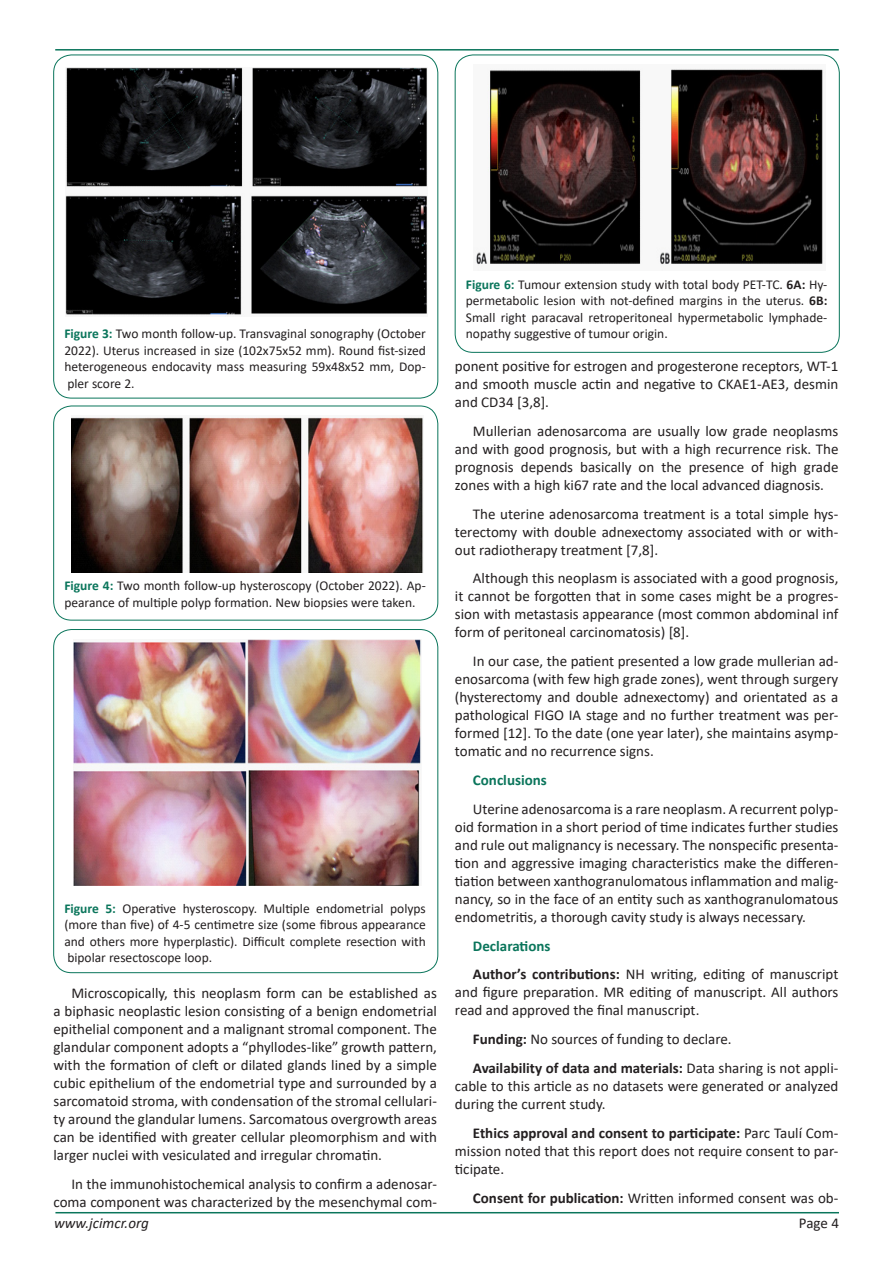
<style>
.page{position:relative;width:893px;height:1263px;background:#fff}
.page>*{position:absolute;margin:0;border:0;box-sizing:border-box;transform-origin:0 0}
.t1{font:15px/18px "Calibri";color:#231f20;text-align:justify}
.t2{font:700 15px "Calibri";color:#0a755b}
.t3{font:italic 15px "Calibri";color:#231f20}
.t4{font:13.5px/16.5px "Calibri";color:#231f20;text-align:justify}
.s1{font-weight:700;color:#0a755b}
.s2{font-weight:700}
</style>
<div class="page">
<hr style="left:55px;top:1212px;width:784px;height:1px;background:#0a755b">
<hr style="left:55px;top:49px;width:784px;height:2px;background:#0a755b">
<div style="left:53px;top:55px;width:385px;height:343px;border:1px solid #0a755b;border-radius:18px"></div>
<img style="left:66px;top:67px;width:362px;height:250px">
<div style="left:53px;top:406px;width:385px;height:214px;border:1px solid #0a755b;border-radius:18px"></div>
<img style="left:71px;top:417px;width:353px;height:155px">
<div style="left:53px;top:629px;width:385px;height:344px;border:1px solid #0a755b;border-radius:18px"></div>
<img style="left:74px;top:639px;width:347px;height:247px">
<div style="left:455px;top:55px;width:384px;height:298px;border:1px solid #0a755b;border-radius:18px"></div>
<img style="left:476px;top:69px;width:347px;height:197px">
<p class="t4" style="left:64px;top:325px;width:363px"><span class="s1">Figure 3:</span> Two month follow-up. Transvaginal sonography (October 2022). Uterus increased in size (102x75x52 mm). Round fist-sized heterogeneous endocavity mass measuring 59x48x52 mm, Dop&shy;pler score 2.</p>
<p class="t4" style="left:64px;top:577px;width:363px"><span class="s1">Figure 4:</span> Two month follow-up hysteroscopy (October 2022). Ap&shy;pearance of multiple polyp formation. New biopsies were taken.</p>
<p class="t4" style="left:64px;top:900px;width:363px"><span class="s1">Figure 5:</span> Operative hysteroscopy. Multiple endometrial polyps (more than five) of 4-5 centimetre size (some fibrous appearance and others more hyperplastic). Difficult complete resection with bipolar resectoscope loop.</p>
<p class="t1" style="left:53px;top:984px;width:385px;text-indent:18px">Microscopically, this neoplasm form can be established as a biphasic neoplastic lesion consisting of a benign endometrial epithelial component and a malignant stromal component. The glandular component adopts a “phyllodes-like” growth pattern, with the formation of cleft or dilated glands lined by a simple cubic epithelium of the endometrial type and surrounded by a sarcomatoid stroma, with condensation of the stromal cellulari&shy;ty around the glandular lumens. Sarcomatous overgrowth areas can be identified with greater cellular pleomorphism and with larger nuclei with vesiculated and irregular chromatin.</p>
<p class="t1" style="left:53px;top:1175px;width:385px;text-align:right">In the immunohistochemical analysis to confirm a adenosar&shy;coma component was characterized by the mesenchymal com-</p>
<p class="t4" style="left:466px;top:276px;width:363px"><span class="s1">Figure 6:</span> Tumour extension study with total body PET-TC. <span class="s2">6A:</span> Hy&shy;permetabolic lesion with not-defined margins in the uterus. <span class="s2">6B:<br></span>Small right paracaval retroperitoneal hypermetabolic lymphade&shy;nopathy suggestive of tumour origin.</p>
<p class="t1" style="left:455px;top:357px;width:385px">ponent positive for estrogen and progesterone receptors, WT-1 and smooth muscle actin and negative to CKAE1-AE3, desmin and CD34 [3,8].</p>
<p class="t1" style="left:455px;top:421px;width:385px;text-indent:18px">Mullerian adenosarcoma are usually low grade neoplasms and with good prognosis, but with a high recurrence risk. The prognosis depends basically on the presence of high grade zones with a high ki67 rate and the local advanced diagnosis.</p>
<p class="t1" style="left:455px;top:504px;width:385px;text-indent:18px">The uterine adenosarcoma treatment is a total simple hys&shy;terectomy with double adnexectomy associated with or with&shy;out radiotherapy treatment [7,8].</p>
<p class="t1" style="left:455px;top:569px;width:385px;text-indent:18px">Although this neoplasm is associated with a good prognosis, it cannot be forgotten that in some cases might be a progres&shy;sion with metastasis appearance (most common abdominal inf form of peritoneal carcinomatosis) [8].</p>
<p class="t1" style="left:455px;top:652px;width:385px;text-indent:18px">In our case, the patient presented a low grade mullerian ad&shy;enosarcoma (with few high grade zones), went through surgery (hysterectomy and double adnexectomy) and orientated as a pathological FIGO IA stage and no further treatment was per&shy;formed [12]. To the date (one year later), she maintains asymp&shy;tomatic and no recurrence signs.</p>
<p class="t2" style="left:473px;top:769px;width:75px">Conclusions</p>
<p class="t1" style="left:455px;top:799px;width:385px;text-indent:18px">Uterine adenosarcoma is a rare neoplasm. A recurrent polyp&shy;oid formation in a short period of time indicates further studies and rule out malignancy is necessary. The nonspecific presenta&shy;tion and aggressive imaging characteristics make the differen&shy;tiation between xanthogranulomatous inflammation and malig&shy;nancy, so in the face of an entity such as xanthogranulomatous endometritis, a thorough cavity study is always necessary.</p>
<p class="t2" style="left:473px;top:935px;width:79px">Declarations</p>
<p class="t1" style="left:455px;top:965px;width:385px;text-indent:18px"><span class="s2">Author’s contributions:</span> NH writing, editing of manuscript and figure preparation. MR editing of manuscript. All authors read and approved the final manuscript.</p>
<p class="t1" style="left:473px;top:1030px;width:260px"><span class="s2">Funding:</span> No sources of funding to declare.</p>
<p class="t1" style="left:455px;top:1059px;width:385px;text-indent:18px"><span class="s2">Availability of data and materials:</span> Data sharing is not appli&shy;cable to this article as no datasets were generated or analyzed during the current study.</p>
<p class="t1" style="left:455px;top:1123px;width:385px;text-indent:18px"><span class="s2">Ethics approval and consent to participate:</span> Parc Taulí Com&shy;mission noted that this report does not require consent to par&shy;ticipate.</p>
<p class="t1" style="left:473px;top:1188px;width:367px"><span class="s2">Consent for publication:</span> Written informed consent was ob-</p>
<p class="t3" style="left:54px;top:1212px;width:96px">www.jcimcr.org</p>
<p class="t1" style="left:799px;top:1213px;width:42px">Page 4</p>
</div>
